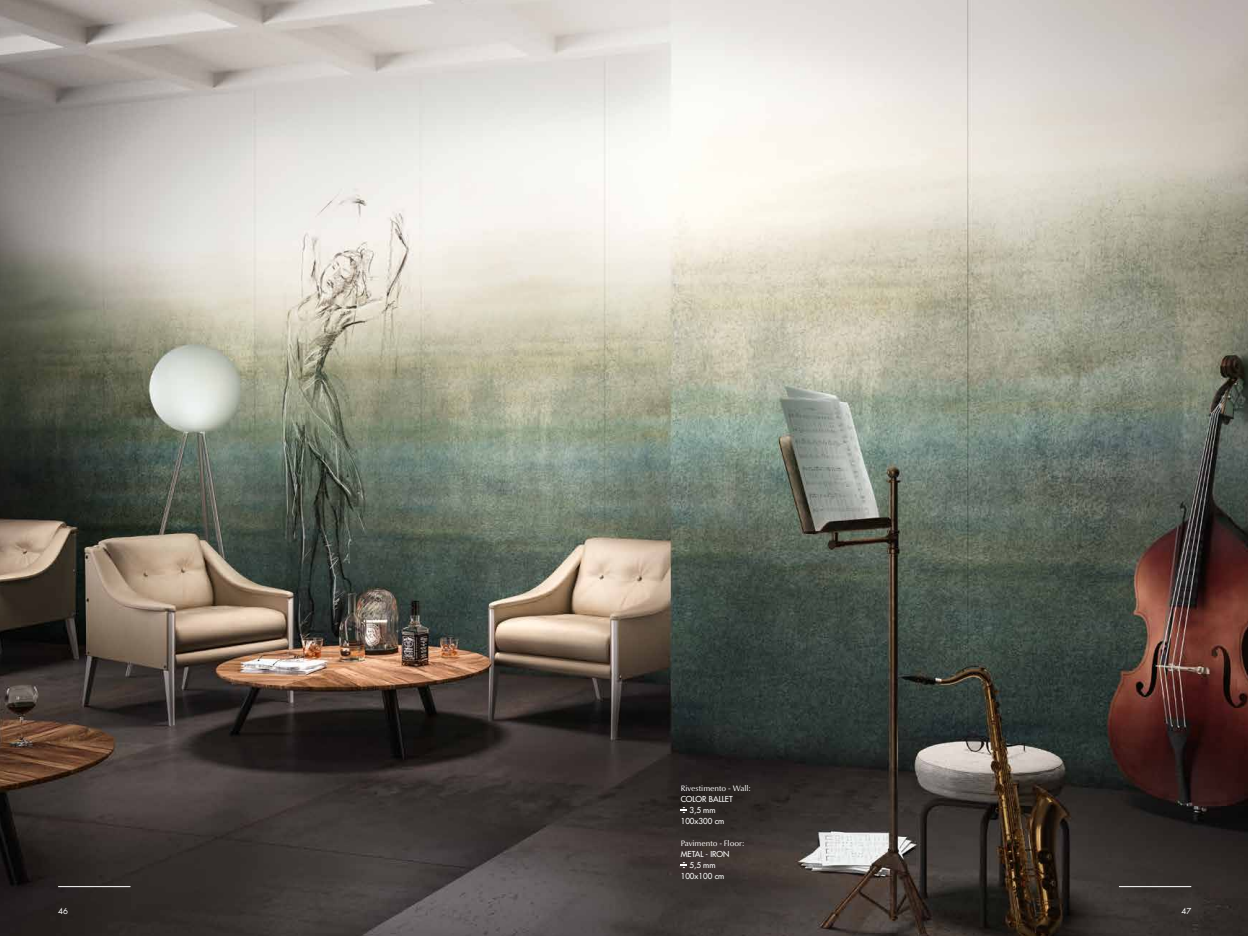
<style>
.page{position:relative;width:1248px;height:936px;background:#fff}
.page>*{position:absolute;margin:0;border:0;box-sizing:border-box;transform-origin:0 0}
.t1{font:500 8px "Futura LT Pro";color:#fff}
.t2{font:8px "Optima Nova LT Pro";color:#fff}
.t3{font:8px "Futura LT Pro";color:#fff}
</style>
<div class="page">
<img style="left:0;top:0;width:1247px;height:935px">
<svg style="left:680px;top:807px;width:7px;height:6px"></svg>
<svg style="left:680px;top:862px;width:7px;height:6px"></svg>
<hr style="left:58px;top:886px;width:72px;height:1px;background:#fff">
<hr style="left:1118px;top:886px;width:73px;height:1px;background:#fff">
<p class="t2" style="left:680px;top:783px;width:72px">Rivestimento - Wall:</p>
<p class="t1" style="left:680px;top:793px;width:53px">COLOR BALLET</p>
<p class="t1" style="left:689px;top:804px;width:28px">3,5 mm</p>
<p class="t1" style="left:680px;top:815px;width:45px">100x300 cm</p>
<p class="t2" style="left:680px;top:838px;width:65px">Pavimento - Floor:</p>
<p class="t1" style="left:680px;top:848px;width:50px">METAL - IRON</p>
<p class="t1" style="left:689px;top:859px;width:28px">5,5 mm</p>
<p class="t1" style="left:680px;top:870px;width:45px">100x100 cm</p>
<p class="t3" style="left:58px;top:906px;width:11px">46</p>
<p class="t3" style="left:1181px;top:906px;width:11px">47</p>
</div>
